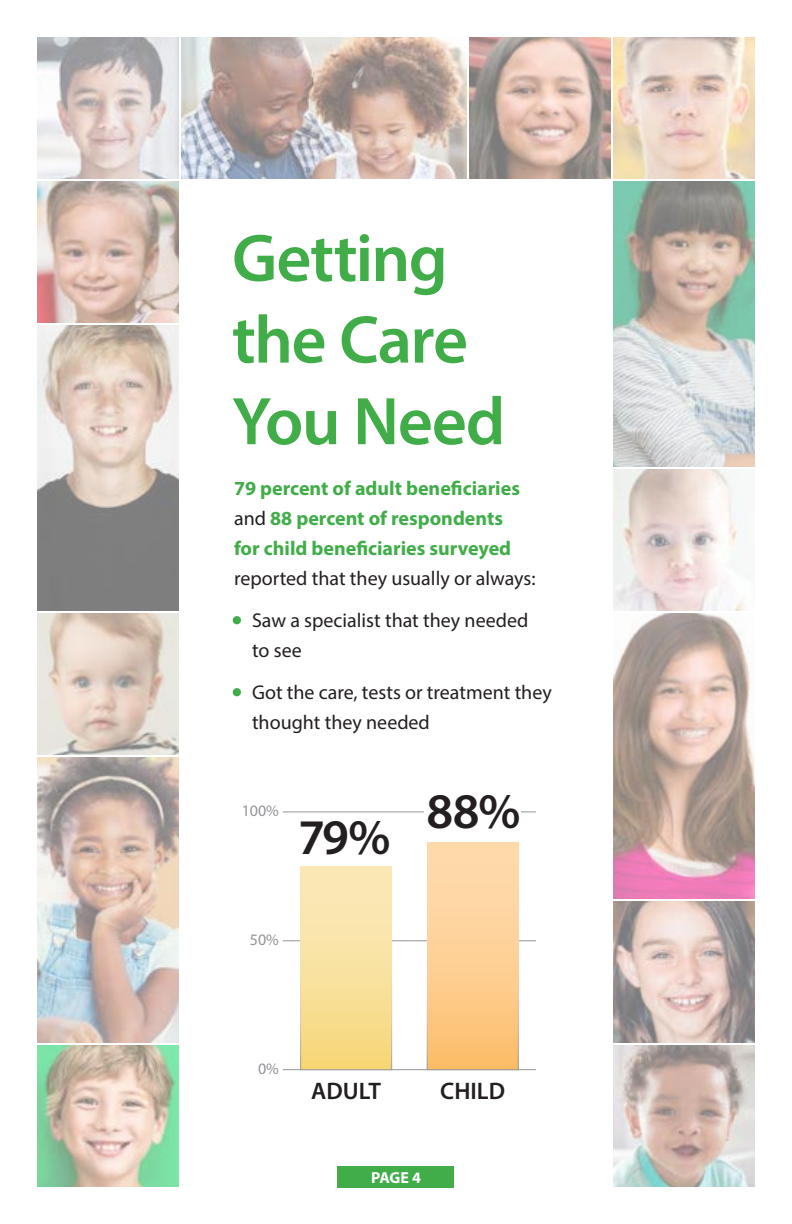
<style>
.page{position:relative;width:792px;height:1224px;background:#fff}
.page>*{position:absolute;margin:0;border:0;box-sizing:border-box;transform-origin:0 0}
.t1{font:600 68px "Myriad Pro";letter-spacing:-.025em;color:#41ad49}
.t2{font:600 50px "Myriad Pro";color:#231f20}
.t3{font:600 24px "Myriad Pro";color:#231f20}
.t4{font:700 20px/30px "Myriad Pro";color:#41ad49}
.t5{font:20px/30px "Myriad Pro";color:#231f20}
.t6{font:16px "Myriad Pro";color:#939598}
.t7{font:700 16px "Myriad Pro";color:#fff}
.s1{font-weight:400;color:#231f20}
.s2{color:#41ad49}
</style>
<div class="page">
<div style="left:338px;top:1166px;width:116px;height:22px;background:#41ad49"></div>
<div style="left:233px;top:616px;width:8px;height:8px;border:4px solid #41ad49;border-radius:50%"></div>
<div style="left:233px;top:688px;width:8px;height:8px;border:4px solid #41ad49;border-radius:50%"></div>
<hr style="left:283px;top:1069px;width:253px;height:1px;background:#939598">
<hr style="left:283px;top:940px;width:253px;height:1px;background:#939598">
<hr style="left:283px;top:811px;width:253px;height:1px;background:#939598">
<div style="left:301px;top:866px;width:91px;height:204px;background:linear-gradient(to bottom,#fbeabf,#f7d87c)"></div>
<div style="left:427px;top:843px;width:91px;height:227px;background:linear-gradient(to bottom,#ffdeb5,#fdbf6f)"></div>
<div style="left:425px;top:807px;width:96px;height:10px;background:#fff"></div>
<img style="left:470px;top:38px;width:284px;height:140px">
<div style="left:467px;top:35px;width:146px;height:146px;border:2px solid #fff"></div>
<div style="left:611px;top:35px;width:146px;height:146px;border:2px solid #fff"></div>
<img style="left:614px;top:470px;width:140px;height:716px">
<div style="left:611px;top:1043px;width:146px;height:146px;border:2px solid #fff"></div>
<img style="left:38px;top:38px;width:140px;height:1148px">
<div style="left:35px;top:35px;width:146px;height:146px;border:2px solid #fff"></div>
<div style="left:35px;top:179px;width:146px;height:146px;border:2px solid #fff"></div>
<div style="left:611px;top:467px;width:146px;height:146px;border:2px solid #fff"></div>
<div style="left:35px;top:323px;width:146px;height:290px;border:2px solid #fff"></div>
<svg style="left:610px;top:178px;width:147px;height:292px;background:#bfc4bd"></svg>
<div style="left:35px;top:611px;width:146px;height:146px;border:2px solid #fff"></div>
<div style="left:611px;top:611px;width:146px;height:290px;border:2px solid #fff"></div>
<svg style="left:35px;top:754px;width:146px;height:289px;background:#cdc0ba"></svg>
<div style="left:611px;top:899px;width:146px;height:146px;border:2px solid #fff"></div>
<div style="left:35px;top:1043px;width:146px;height:146px;border:2px solid #fff"></div>
<svg style="left:178px;top:35px;width:292px;height:147px;background:#c4b6b2"></svg>
<p class="t1" style="left:232px;top:215px;width:217px">Getting</p>
<p class="t1" style="left:232px;top:297px;width:238px">the Care</p>
<p class="t1" style="left:232px;top:378px;width:275px">You Need</p>
<p class="t4" style="left:234px;top:473px;width:303px">79 percent of adult beneficiaries <span class="s1">and</span> 88 percent of respondents<br>for child beneficiaries surveyed <span class="s1">reported that they usually or always:</span></p>
<p class="t5" style="left:252px;top:605px;width:278px;text-indent:-18px"><span class="s2">•</span> Saw a specialist that they needed to see</p>
<p class="t5" style="left:252px;top:677px;width:301px;text-indent:-18px"><span class="s2">•</span> Got the care, tests or treatment they thought they needed</p>
<p class="t6" style="left:242px;top:801px;width:39px">100%</p>
<h2 class="t2" style="left:301px;top:805px;width:91px">79%</h2>
<p class="t6" style="left:250px;top:930px;width:31px">50%</p>
<h2 class="t2" style="left:427px;top:779px;width:95px">88%</h2>
<p class="t6" style="left:258px;top:1059px;width:22px">0%</p>
<p class="t3" style="left:311px;top:1076px;width:71px">ADULT</p>
<p class="t3" style="left:440px;top:1076px;width:66px">CHILD</p>
<p class="t7" style="left:371px;top:1167px;width:51px">PAGE 4</p>
</div>
